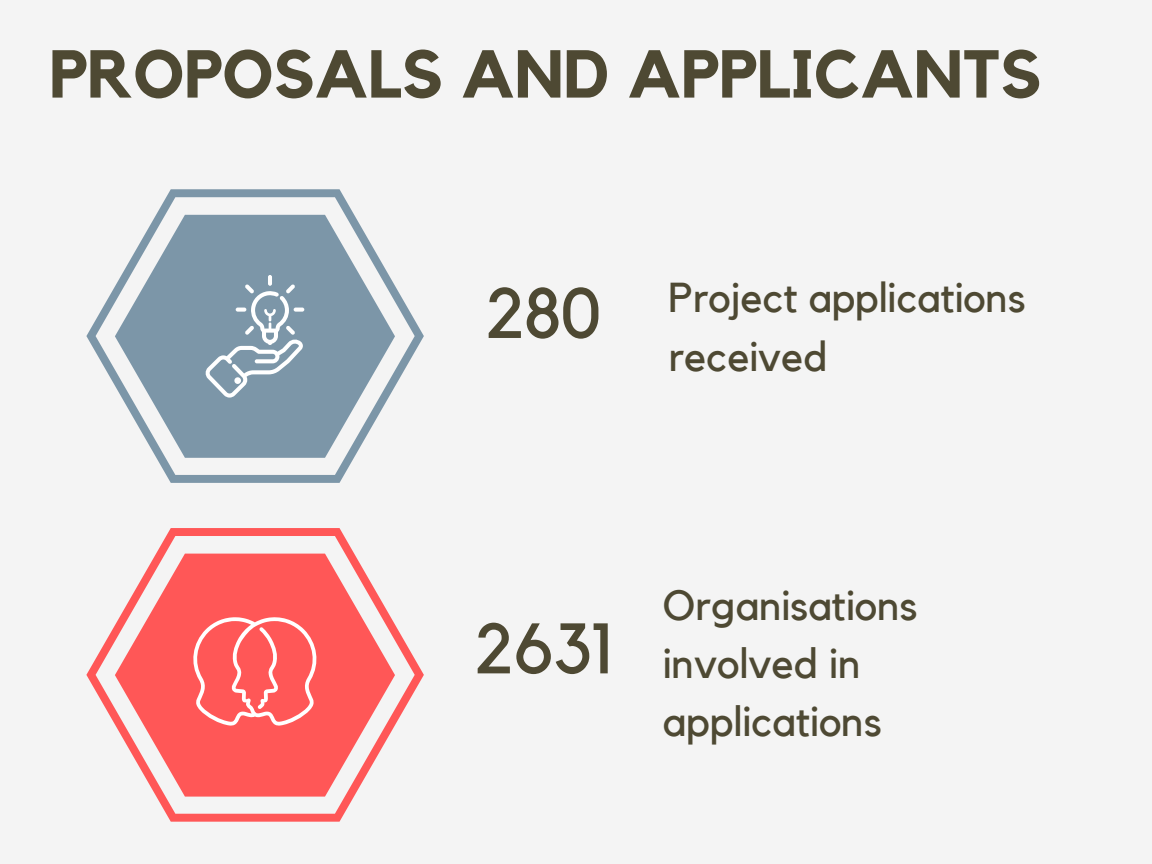
<style>
.page{position:relative;width:1152px;height:864px;background:#f4f4f4}
.page>*{position:absolute;margin:0;border:0;box-sizing:border-box;transform-origin:0 0}
.t1{font:70.5px "Kollektif";color:#4e4933}
.t2{font:700 66.9px "Kollektif";color:#4e4933}
.t3{font:42px/57.9px "Kollektif";color:#4e4933}
.t4{font:41.7px/58.3px "Kollektif";color:#4e4933}
</style>
<div class="page">
<svg style="left:86px;top:189px;width:338px;height:294px"></svg>
<svg style="left:86px;top:528px;width:338px;height:294px"></svg>
<svg style="left:115px;top:215px;width:280px;height:243px;fill:#7c96a8"></svg>
<svg style="left:115px;top:554px;width:280px;height:243px;fill:#ff5757"></svg>
<svg style="left:189px;top:615px;width:132px;height:111px;background:#ff7171"></svg>
<hr style="left:294px;top:308px;width:10px;height:4px;background:#fff;border-radius:2px">
<hr style="left:268px;top:275px;width:4px;height:11px;background:#fff;border-radius:2px">
<svg style="left:205px;top:284px;width:98px;height:114px"></svg>
<p class="t2" style="left:49px;top:43px;width:993px">PROPOSALS AND APPLICANTS</p>
<p class="t1" style="left:485px;top:281px;width:118px">280</p>
<p class="t4" style="left:668px;top:270px;width:359px">Project applications received</p>
<p class="t1" style="left:474px;top:616px;width:140px">2631</p>
<p class="t3" style="left:663px;top:578px;width:256px">Organisations involved in applications</p>
</div>
